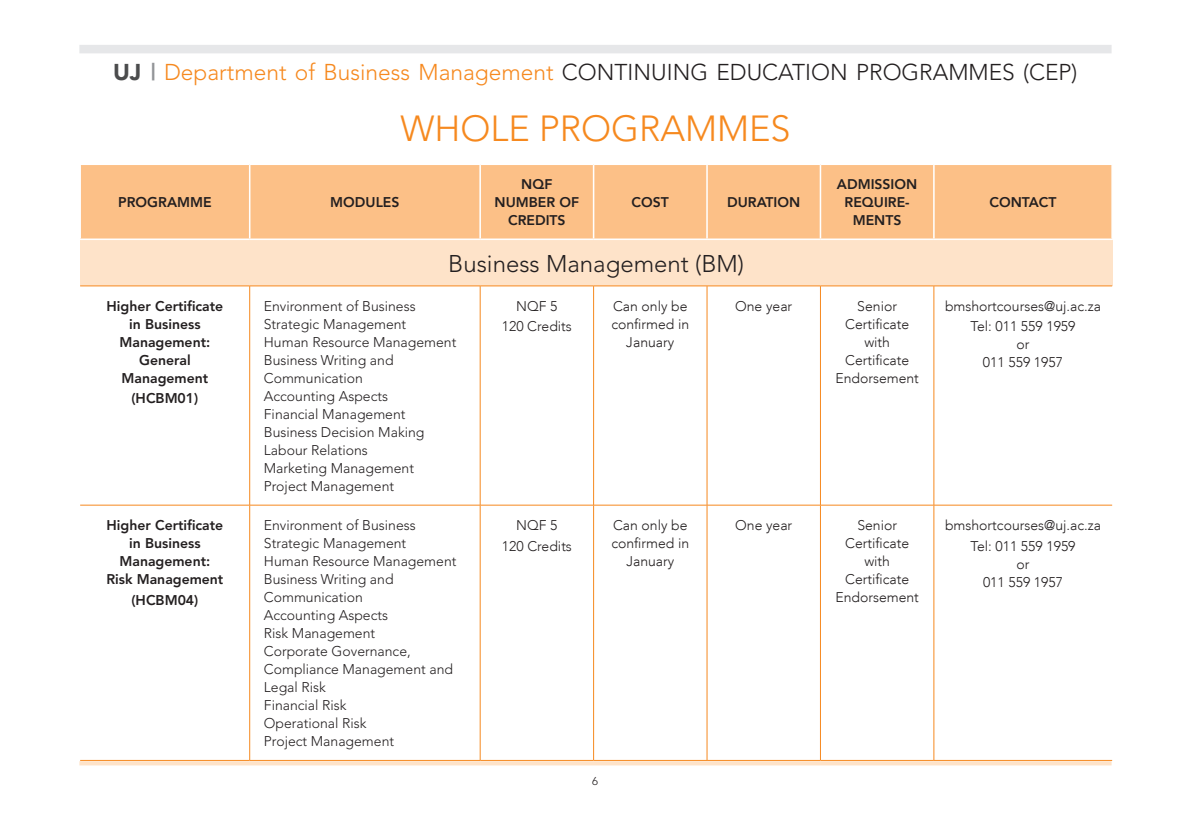
<style>
.page{position:relative;width:1191px;height:840px;background:#fff}
.page>*{position:absolute;margin:0;border:0;box-sizing:border-box;transform-origin:0 0}
.t1{font:300 36px "Avenir";color:#f6891f}
.t2{font:300 24px "Avenir";color:#231f20}
.t3{font:300 22.8px "Avenir";color:#231f20}
.t4{font:300 14px/18px "Avenir";color:#231f20}
.t5{font:300 14px/18px "Avenir LT";color:#231f20;text-align:center}
.t6{font:800 14px/18px "Avenir";color:#231f20;text-align:center}
.t7{font:800 14px/18px "Avenir LT";color:#231f20;text-align:center}
.t8{font:300 11.4px "Avenir";color:#231f20}
.s1{font-weight:900;color:#4b4c4d}
.s2{font-weight:800;color:#939598}
.s3{color:#f6891f}
</style>
<div class="page">
<div style="left:79px;top:45px;width:1032px;height:8px;background:#e6e7e9"></div>
<div style="left:79px;top:760px;width:1032px;height:5px;background:#fee3c9"></div>
<div style="left:81px;top:165px;width:1030px;height:73px;background:#fcc087"></div>
<div style="left:80px;top:239px;width:1032px;height:47px;background:#fee3c9"></div>
<hr style="left:80px;top:285px;width:170px;height:1px;background:#f6891f">
<hr style="left:249px;top:286px;width:1px;height:218px;background:#f6891f">
<hr style="left:250px;top:285px;width:230px;height:1px;background:#f6891f">
<hr style="left:480px;top:285px;width:113px;height:1px;background:#f6891f">
<hr style="left:593px;top:285px;width:114px;height:1px;background:#f6891f">
<hr style="left:707px;top:285px;width:113px;height:1px;background:#f6891f">
<hr style="left:820px;top:285px;width:114px;height:1px;background:#f6891f">
<hr style="left:480px;top:286px;width:1px;height:218px;background:#f6891f">
<hr style="left:593px;top:286px;width:1px;height:218px;background:#f6891f">
<hr style="left:706px;top:286px;width:1px;height:218px;background:#f6891f">
<hr style="left:820px;top:286px;width:1px;height:218px;background:#f6891f">
<hr style="left:933px;top:286px;width:1px;height:218px;background:#f6891f">
<hr style="left:934px;top:285px;width:178px;height:1px;background:#f6891f">
<hr style="left:80px;top:504px;width:170px;height:1px;background:#f6891f">
<hr style="left:249px;top:505px;width:1px;height:254px;background:#f6891f">
<hr style="left:480px;top:505px;width:1px;height:254px;background:#f6891f">
<hr style="left:593px;top:505px;width:1px;height:254px;background:#f6891f">
<hr style="left:706px;top:505px;width:1px;height:254px;background:#f6891f">
<hr style="left:820px;top:505px;width:1px;height:254px;background:#f6891f">
<hr style="left:250px;top:504px;width:230px;height:1px;background:#f6891f">
<hr style="left:480px;top:504px;width:113px;height:1px;background:#f6891f">
<hr style="left:593px;top:504px;width:114px;height:1px;background:#f6891f">
<hr style="left:707px;top:504px;width:113px;height:1px;background:#f6891f">
<hr style="left:820px;top:504px;width:114px;height:1px;background:#f6891f">
<hr style="left:933px;top:505px;width:1px;height:254px;background:#f6891f">
<hr style="left:934px;top:504px;width:178px;height:1px;background:#f6891f">
<hr style="left:80px;top:759px;width:170px;height:1px;background:#f6891f">
<hr style="left:250px;top:759px;width:230px;height:1px;background:#f6891f">
<hr style="left:480px;top:759px;width:113px;height:1px;background:#f6891f">
<hr style="left:593px;top:759px;width:114px;height:1px;background:#f6891f">
<hr style="left:707px;top:759px;width:113px;height:1px;background:#f6891f">
<hr style="left:820px;top:759px;width:114px;height:1px;background:#f6891f">
<hr style="left:934px;top:759px;width:178px;height:1px;background:#f6891f">
<hr style="left:249px;top:165px;width:1px;height:73px;background:#fff">
<hr style="left:479px;top:165px;width:2px;height:73px;background:#fff">
<hr style="left:593px;top:165px;width:1px;height:73px;background:#fff">
<hr style="left:706px;top:165px;width:2px;height:73px;background:#fff">
<hr style="left:819px;top:165px;width:2px;height:73px;background:#fff">
<hr style="left:933px;top:165px;width:1px;height:73px;background:#fff">
<hr style="left:79px;top:238px;width:171px;height:2px;background:#fff">
<hr style="left:250px;top:238px;width:230px;height:2px;background:#fff">
<hr style="left:480px;top:238px;width:113px;height:2px;background:#fff">
<hr style="left:593px;top:238px;width:114px;height:2px;background:#fff">
<hr style="left:707px;top:238px;width:113px;height:2px;background:#fff">
<hr style="left:820px;top:238px;width:114px;height:2px;background:#fff">
<hr style="left:934px;top:238px;width:179px;height:2px;background:#fff">
<h3 class="t3" style="left:113px;top:58px;width:966px"><span class="s1">UJ</span> <span class="s2">|</span> <span class="s3">Department of Business Management</span> CONTINUING EDUCATION PROGRAMMES (CEP)</h3>
<h1 class="t1" style="left:400px;top:107px;width:392px">WHOLE PROGRAMMES</h1>
<p class="t6" style="left:118px;top:193px;width:95px">PROGRAMME</p>
<p class="t6" style="left:330px;top:193px;width:71px">MODULES</p>
<p class="t7" style="left:494px;top:175px;width:86px">NQF<br>NUMBER OF<br>CREDITS</p>
<p class="t7" style="left:631px;top:193px;width:39px">COST</p>
<p class="t7" style="left:727px;top:193px;width:75px">DURATION</p>
<h2 class="t2" style="left:448px;top:249px;width:297px">Business Management (BM)</h2>
<p class="t7" style="left:837px;top:175px;width:82px">ADMISSION<br>REQUIRE-<br>MENTS</p>
<p class="t7" style="left:989px;top:193px;width:68px">CONTACT</p>
<p class="t6" style="left:107px;top:297px;width:118px">Higher Certificate in Business<br>Management:<br>General<br>Management</p>
<p class="t6" style="left:131px;top:389px;width:68px">(HCBM01)</p>
<p class="t6" style="left:106px;top:516px;width:118px">Higher Certificate in Business<br>Management:<br>Risk Management</p>
<p class="t6" style="left:131px;top:590px;width:68px">(HCBM04)</p>
<p class="t4" style="left:264px;top:297px;width:194px">Environment of Business<br>Strategic Management<br>Human Resource Management<br>Business Writing and<br>Communication<br>Accounting Aspects<br>Financial Management<br>Business Decision Making<br>Labour Relations<br>Marketing Management<br>Project Management</p>
<p class="t5" style="left:502px;top:295px;width:72px;line-height:20.6px">NQF 5<br>120 Credits</p>
<p class="t5" style="left:611px;top:297px;width:79px">Can only be confirmed in<br>January</p>
<p class="t5" style="left:735px;top:297px;width:59px">One year</p>
<p class="t5" style="left:835px;top:297px;width:85px">Senior<br>Certificate with<br>Certificate<br>Endorsement</p>
<p class="t5" style="left:945px;top:295px;width:157px;line-height:20.6px">bmshortcourses@uj.ac.za<br>Tel: 011 559 1959</p>
<p class="t5" style="left:983px;top:335px;width:82px">or<br>011 559 1957</p>
<p class="t4" style="left:264px;top:516px;width:194px">Environment of Business<br>Strategic Management<br>Human Resource Management<br>Business Writing and<br>Communication<br>Accounting Aspects<br>Risk Management<br>Corporate Governance,<br>Compliance Management and<br>Legal Risk<br>Financial Risk<br>Operational Risk<br>Project Management</p>
<p class="t5" style="left:502px;top:514px;width:72px;line-height:20.6px">NQF 5<br>120 Credits</p>
<p class="t5" style="left:611px;top:516px;width:79px">Can only be confirmed in<br>January</p>
<p class="t5" style="left:735px;top:516px;width:59px">One year</p>
<p class="t5" style="left:835px;top:516px;width:85px">Senior<br>Certificate with<br>Certificate<br>Endorsement</p>
<p class="t5" style="left:945px;top:514px;width:157px;line-height:20.6px">bmshortcourses@uj.ac.za<br>Tel: 011 559 1959</p>
<p class="t5" style="left:983px;top:554px;width:82px">or<br>011 559 1957</p>
<p class="t8" style="left:592px;top:773px;width:7px">6</p>
</div>
